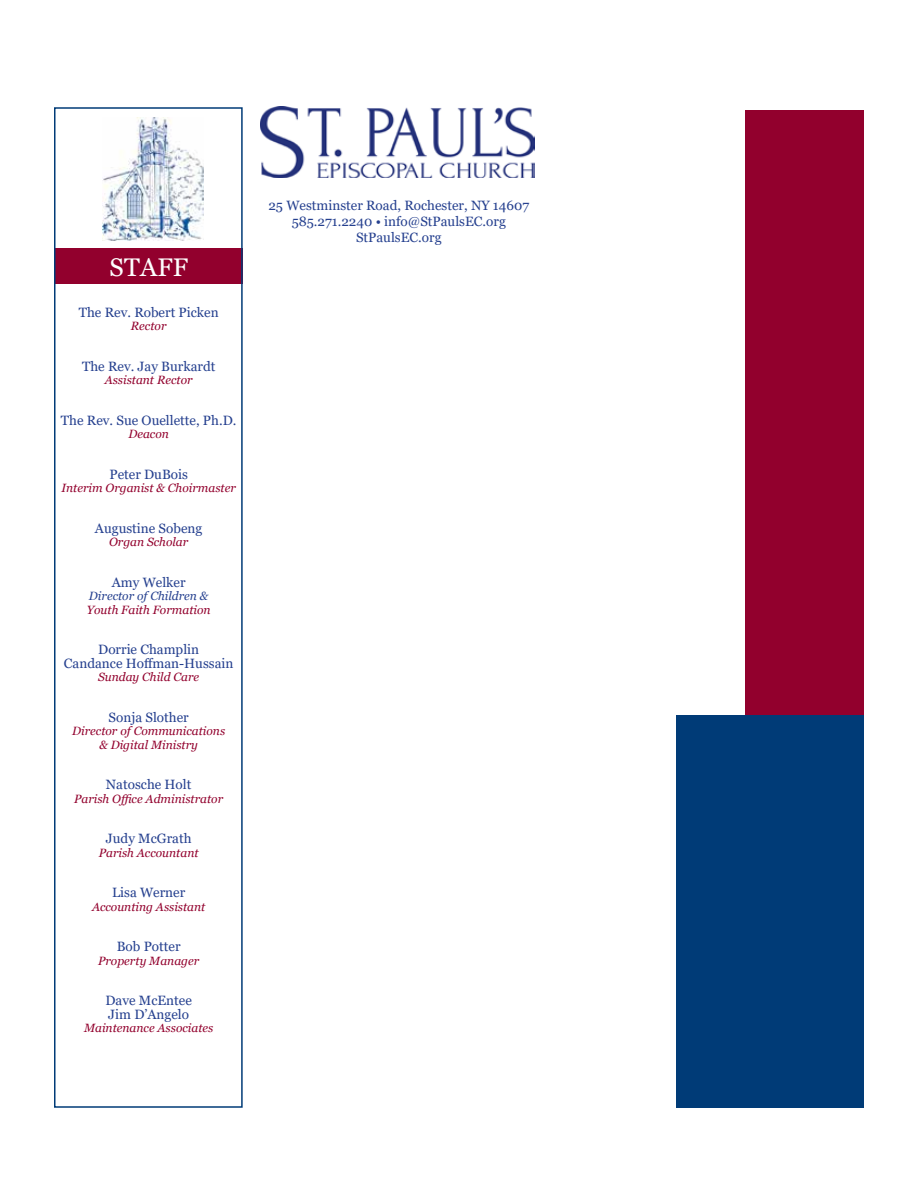
<style>
.page{position:relative;width:918px;height:1188px;background:#fff}
.page>*{position:absolute;margin:0;border:0;box-sizing:border-box;transform-origin:0 0}
.t1{font:25.5px "Georgia";letter-spacing:.01em;color:#fff}
.t2{font:13.5px/16.2px "Georgia";color:#25408f;text-align:center}
.t3{font:italic 12px/13.5px "Georgia";color:#92002d;text-align:center}
.t4{font:italic 12px "Georgia";color:#25408f}
</style>
<div class="page">
<div style="left:55px;top:248px;width:188px;height:36px;background:#92002d"></div>
<div style="left:54px;top:107px;width:189px;height:1001px;border:2px solid #003b77"></div>
<img style="left:261px;top:107px;width:273px;height:70px">
<img style="left:102px;top:118px;width:101px;height:123px">
<div style="left:746px;top:110px;width:118px;height:998px;background:#92002d"></div>
<div style="left:677px;top:715px;width:187px;height:393px;background:#003b77"></div>
<h1 class="t1" style="left:109px;top:252px;width:80px">STAFF</h1>
<p class="t2" style="left:79px;top:304px;width:141px">The Rev. Robert Picken</p>
<p class="t3" style="left:131px;top:320px;width:37px">Rector</p>
<p class="t2" style="left:82px;top:358px;width:135px">The Rev. Jay Burkardt</p>
<p class="t3" style="left:105px;top:374px;width:89px">Assistant Rector</p>
<p class="t2" style="left:61px;top:412px;width:177px">The Rev. Sue Ouellette, Ph.D.</p>
<p class="t3" style="left:128px;top:428px;width:42px">Deacon</p>
<p class="t2" style="left:109px;top:466px;width:80px">Peter DuBois</p>
<p class="t3" style="left:61px;top:482px;width:176px">Interim Organist &amp; Choirmaster</p>
<p class="t2" style="left:95px;top:520px;width:109px">Augustine Sobeng</p>
<p class="t3" style="left:109px;top:536px;width:81px">Organ Scholar</p>
<p class="t2" style="left:112px;top:574px;width:75px">Amy Welker</p>
<p class="t4" style="left:89px;top:589px;width:121px">Director of Children &amp;</p>
<p class="t3" style="left:87px;top:603px;width:125px">Youth Faith Formation</p>
<p class="t2" style="left:64px;top:643px;width:171px;line-height:13.5px">Dorrie Champlin<br>Candance Hoffman-Hussain</p>
<p class="t3" style="left:98px;top:671px;width:103px">Sunday Child Care</p>
<p class="t2" style="left:109px;top:709px;width:82px">Sonja Slother</p>
<p class="t3" style="left:72px;top:725px;width:155px">Director of Communications &amp; Digital Ministry</p>
<p class="t2" style="left:106px;top:777px;width:87px">Natosche Holt</p>
<p class="t3" style="left:74px;top:792px;width:151px">Parish Office Administrator</p>
<p class="t2" style="left:106px;top:831px;width:87px">Judy McGrath</p>
<p class="t3" style="left:99px;top:846px;width:101px">Parish Accountant</p>
<p class="t2" style="left:112px;top:885px;width:75px">Lisa Werner</p>
<p class="t3" style="left:92px;top:900px;width:115px">Accounting Assistant</p>
<p class="t2" style="left:117px;top:939px;width:65px">Bob Potter</p>
<p class="t3" style="left:98px;top:954px;width:103px">Property Manager</p>
<p class="t2" style="left:105px;top:994px;width:88px;line-height:13.5px;text-align:left">Dave McEntee<br>Jim D’Angelo</p>
<p class="t3" style="left:84px;top:1022px;width:131px">Maintenance Associates</p>
<p class="t2" style="left:268px;top:197px;width:262px">25 Westminster Road, Rochester, NY 14607<br>585.271.2240 • info@StPaulsEC.org<br>StPaulsEC.org</p>
</div>
